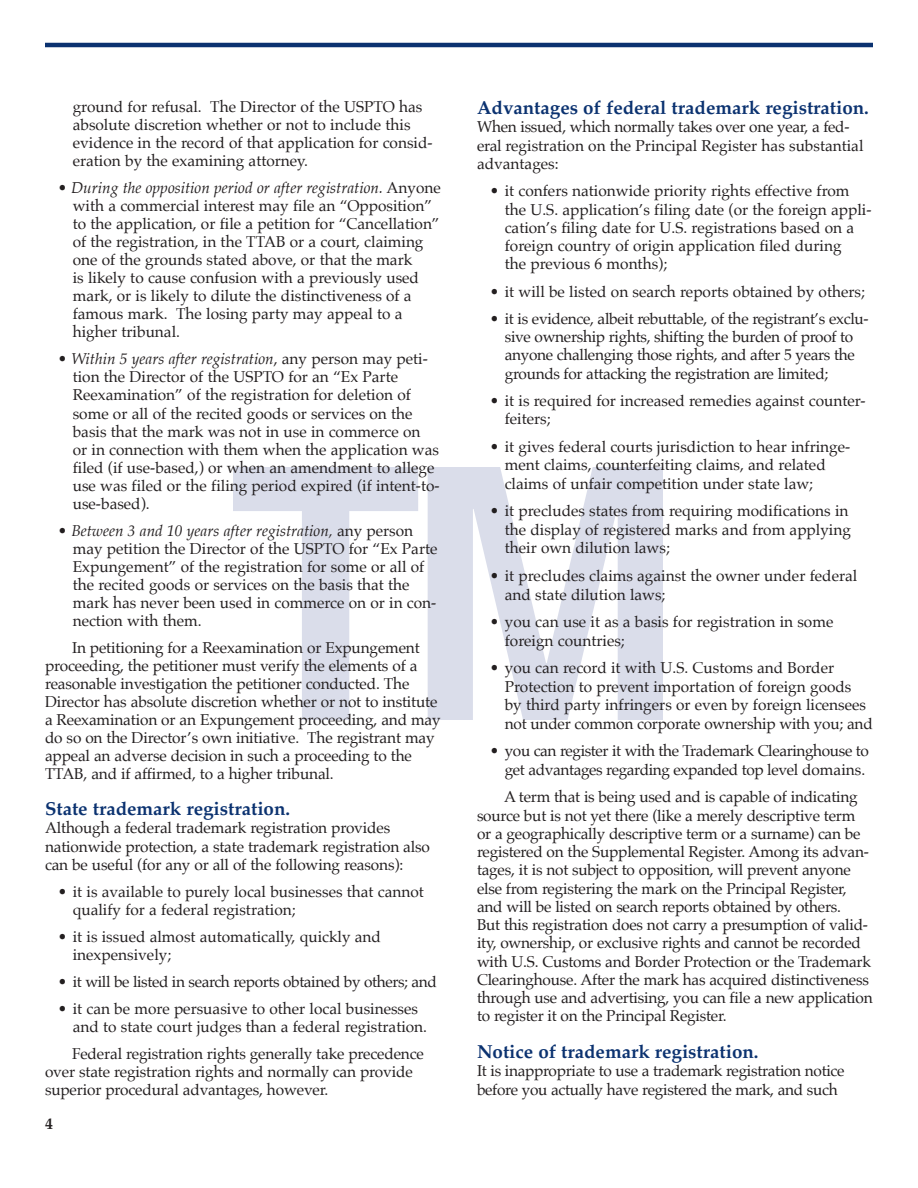
<style>
.page{position:relative;width:918px;height:1188px;background:#fff}
.page>*{position:absolute;margin:0;border:0;box-sizing:border-box;transform-origin:0 0}
.subheads{font:700 18.75px "Palatino";color:#0b3270}
.indents{font:15.75px/18px "Palatino";color:#231f20}
.Sub_copy_last_par{font:15.75px/18.3px "Palatino";letter-spacing:-.015em;color:#231f20}
.sub_copy_1st_par{font:15.75px/18px "Palatino";letter-spacing:-.01em;color:#231f20}
.indents-2{font:15.75px/18.3px "Palatino";letter-spacing:-.02em;color:#231f20}
.indents-3{font:15.75px/18.6px "Palatino";letter-spacing:-.025em;color:#231f20;text-align:right}
.subheads-2{font:15.75px/18px "Palatino";letter-spacing:-.01em;color:#231f20}
.t1{font:700 15.75px "Palatino";color:#231f20}
.s1{font-style:italic}
</style>
<div class="page">
<img style="left:234px;top:468px;width:429px;height:252px">
<hr style="left:45px;top:43px;width:828px;height:4px;background:#0b3270">
<p class="indents" style="left:73px;top:97px;width:361px">ground for refusal. The Director of the USPTO has absolute discretion whether or not to include this evidence in the record of that application for consid&shy;eration by the examining attorney.</p>
<p class="indents" style="left:73px;top:179px;width:370px;text-indent:-15px">• <span class="s1">During the opposition period or after registration.</span> Anyone with a commercial interest may file an “Opposition” to the application, or file a petition for “Cancellation” of the registration, in the TTAB or a court, claiming one of the grounds stated above, or that the mark<br>is likely to cause confusion with a previously used mark, or is likely to dilute the distinctiveness of a famous mark. The losing party may appeal to a higher tribunal.</p>
<p class="indents" style="left:73px;top:350px;width:368px;text-indent:-15px">• <span class="s1">Within 5 years after registration</span>, any person may peti&shy;tion the Director of the USPTO for an “Ex Parte Reexamination” of the registration for deletion of some or all of the recited goods or services on the basis that the mark was not in use in commerce on<br>or in connection with them when the application was filed (if use-based,) or when an amendment to allege use was filed or the filing period expired (if intent-to&shy;use-based).</p>
<p class="indents" style="left:73px;top:521px;width:366px;text-indent:-15px">• <span class="s1">Between 3 and 10 years after registration,</span> any person may petition the Director of the USPTO for “Ex Parte Expungement” of the registration for some or all of the recited goods or services on the basis that the mark has never been used in commerce on or in con&shy;nection with them.</p>
<p class="Sub_copy_last_par" style="left:45px;top:639px;width:397px;text-indent:27px">In petitioning for a Reexamination or Expungement proceeding, the petitioner must verify the elements of a reasonable investigation the petitioner conducted. The Director has absolute discretion whether or not to institute a Reexamination or an Expungement proceeding, and may do so on the Director’s own initiative. The registrant may appeal an adverse decision in such a proceeding to the TTAB, and if affirmed, to a higher tribunal.</p>
<p class="subheads" style="left:45px;top:793px;width:247px">State trademark registration.</p>
<p class="sub_copy_1st_par" style="left:45px;top:819px;width:387px">Although a federal trademark registration provides nationwide protection, a state trademark registration also can be useful (for any or all of the following reasons):</p>
<p class="indents" style="left:73px;top:882px;width:353px;text-indent:-15px">• it is available to purely local businesses that cannot qualify for a federal registration;</p>
<p class="indents" style="left:73px;top:927px;width:310px;text-indent:-15px">• it is issued almost automatically, quickly and inexpensively;</p>
<p class="indents-3" style="left:58px;top:972px;width:381px">• it will be listed in search reports obtained by others; and</p>
<p class="indents" style="left:73px;top:999px;width:356px;text-indent:-15px">• it can be more persuasive to other local businesses and to state court judges than a federal registration.</p>
<p class="subheads-2" style="left:45px;top:1044px;width:380px;text-indent:27px">Federal registration rights generally take precedence over state registration rights and normally can provide superior procedural advantages, however.</p>
<p class="t1" style="left:45px;top:1110px;width:9px">4</p>
<p class="subheads" style="left:477px;top:92px;width:393px">Advantages of federal trademark registration.</p>
<p class="sub_copy_1st_par" style="left:477px;top:118px;width:388px">When issued, which normally takes over one year, a fed&shy;eral registration on the Principal Register has substantial advantages:</p>
<p class="indents" style="left:505px;top:182px;width:368px;text-indent:-15px">• it confers nationwide priority rights effective from the U.S. application’s filing date (or the foreign appli&shy;cation’s filing date for U.S. registrations based on a foreign country of origin application filed during<br>the previous 6 months);</p>
<p class="indents" style="left:490px;top:282px;width:377px">• it will be listed on search reports obtained by others;</p>
<p class="indents-2" style="left:505px;top:309px;width:365px;text-indent:-15px">• it is evidence, albeit rebuttable, of the registrant’s exclu&shy;sive ownership rights, shifting the burden of proof to anyone challenging those rights, and after 5 years the grounds for attacking the registration are limited;</p>
<p class="indents" style="left:505px;top:391px;width:362px;text-indent:-15px">• it is required for increased remedies against counter&shy;feiters;</p>
<p class="indents" style="left:505px;top:437px;width:347px;line-height:18.6px;text-indent:-15px">• it gives federal courts jurisdiction to hear infringe&shy;ment claims, counterfeiting claims, and related claims of unfair competition under state law;</p>
<p class="indents" style="left:505px;top:502px;width:348px;line-height:18.6px;text-indent:-15px">• it precludes states from requiring modifications in the display of registered marks and from applying their own dilution laws;</p>
<p class="indents" style="left:505px;top:566px;width:354px;line-height:18.6px;text-indent:-15px">• it precludes claims against the owner under federal and state dilution laws;</p>
<p class="indents" style="left:505px;top:612px;width:330px;line-height:18.6px;text-indent:-15px">• you can use it as a basis for registration in some foreign countries;</p>
<p class="indents" style="left:505px;top:658px;width:370px;line-height:18.6px;text-indent:-15px">• you can record it with U.S. Customs and Border Protection to prevent importation of foreign goods<br>by third party infringers or even by foreign licensees not under common corporate ownership with you; and</p>
<p class="indents-3" style="left:490px;top:742px;width:381px">• you can register it with the Trademark Clearinghouse to get advantages regarding expanded top level domains.</p>
<p class="Sub_copy_last_par" style="left:477px;top:788px;width:397px;text-indent:27px">A term that is being used and is capable of indicating source but is not yet there (like a merely descriptive term or a geographically descriptive term or a surname) can be registered on the Supplemental Register. Among its advan&shy;tages, it is not subject to opposition, will prevent anyone else from registering the mark on the Principal Register, and will be listed on search reports obtained by others.<br>But this registration does not carry a presumption of valid&shy;ity, ownership, or exclusive rights and cannot be recorded with U.S. Customs and Border Protection or the Trademark Clearinghouse. After the mark has acquired distinctiveness through use and advertising, you can file a new application to register it on the Principal Register.</p>
<p class="subheads" style="left:477px;top:1036px;width:283px">Notice of trademark registration.</p>
<p class="sub_copy_1st_par" style="left:477px;top:1062px;width:369px;line-height:18.6px">It is inappropriate to use a trademark registration notice before you actually have registered the mark, and such</p>
</div>
